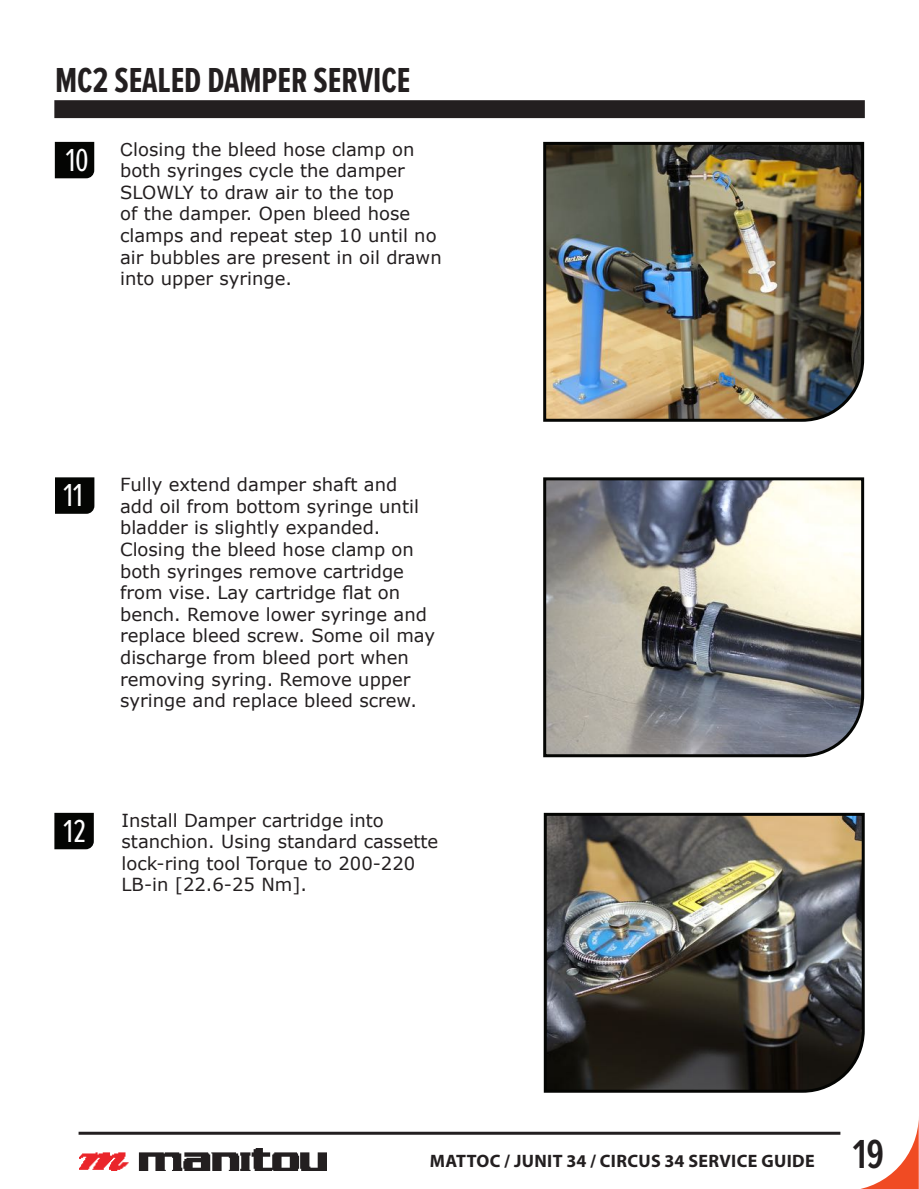
<style>
.page{position:relative;width:919px;height:1189px;background:#fff}
.page>*{position:absolute;margin:0;border:0;box-sizing:border-box;transform-origin:0 0}
.t1{font:600 42px "Proxima Nova Ex Cn";color:#231f20}
.t2{font:700 36px "Proxima Nova Ex Cn";color:#231f20}
.t3{font:33px "Proxima Nova Ex Cn";color:#fff}
.t4{font:18px/21.6px "Verdana";color:#231f20}
.t5{font:700 18px "Myriad Pro";letter-spacing:.02em;color:#231f20}
.s1{font-family:"Arial"}
</style>
<div class="page">
<hr style="left:79px;top:1131px;width:761px;height:3px;background:#231f20">
<svg style="left:864px;top:1126px;width:54px;height:62px"></svg>
<img style="left:79px;top:1148px;width:247px;height:22px">
<svg style="left:55px;top:142px;width:39px;height:36px"></svg>
<div style="left:55px;top:101px;width:809px;height:16px;background:#231f20"></div>
<div style="left:54px;top:100px;width:810px;height:18px;border:2px solid #231f20"></div>
<img style="left:543px;top:141px;width:322px;height:281px">
<svg style="left:55px;top:477px;width:39px;height:37px"></svg>
<svg style="left:54px;top:812px;width:40px;height:37px"></svg>
<svg style="left:543px;top:477px;width:322px;height:281px;background:#939392"></svg>
<img style="left:543px;top:812px;width:322px;height:281px">
<h2 class="t2" style="left:55px;top:54px;width:357px">MC2 SEALED DAMPER SERVICE</h2>
<h3 class="t3" style="left:66px;top:142px;width:25px">10</h3>
<p class="t4" style="left:120px;top:138px;width:323px"><span class="s1">C</span>losing the bleed hose clamp on both syringes cycle the damper<br>SLOWLY to draw air to the top<br>of the damper. Open bleed hose clamps and repeat step 10 until no air bubbles are present in oil drawn into upper syringe.</p>
<h3 class="t3" style="left:63px;top:477px;width:21px">11</h3>
<p class="t4" style="left:120px;top:473px;width:316px">Fully extend damper shaft and<br>add oil from bottom syringe until bladder is slightly expanded.<br>Closing the bleed hose clamp on both syringes remove cartridge from vise. Lay cartridge flat on bench. Remove lower syringe and replace bleed screw. Some oil may discharge from bleed port when removing syring. Remove upper syringe and replace bleed screw.</p>
<h3 class="t3" style="left:63px;top:812px;width:24px">12</h3>
<p class="t4" style="left:122px;top:808px;width:318px">Install Damper cartridge into stanchion. Using standard cassette lock-ring tool Torque to 200-220<br>LB-in [22.6-25 Nm].</p>
<p class="t5" style="left:430px;top:1148px;width:386px">MATTOC / JUNIT 34 / CIRCUS 34 SERVICE GUIDE</p>
<h1 class="t1" style="left:852px;top:1130px;width:33px">19</h1>
</div>
